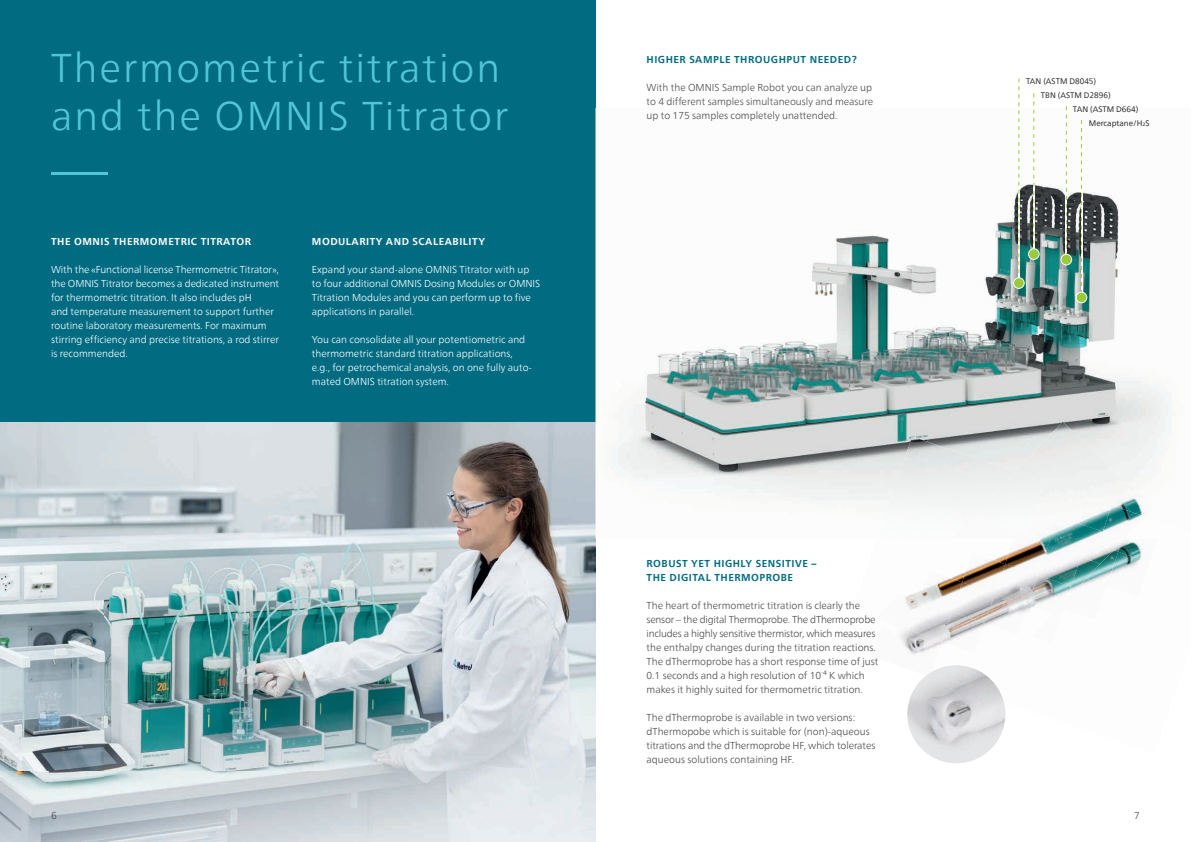
<style>
.page{position:relative;width:1191px;height:842px;background:#fff}
.page>*{position:absolute;margin:0;border:0;box-sizing:border-box;transform-origin:0 0}
.t1{font:300 40px/48px "Neue Frutiger World";letter-spacing:.05em;color:#51c6d8}
.t2{font:300 10px/14px "Neue Frutiger World";color:#4b4c4d}
.t3{font:300 10px/14px "Neue Frutiger World";color:#fff}
.t4{font:700 10px/14px "Neue Frutiger World";letter-spacing:.05em;color:#016b82}
.t5{font:700 10px "Neue Frutiger World";letter-spacing:.05em;color:#fff}
.t6{font:8px "Neue Frutiger World";color:#231f20}
.t7{font:300 6px "Neue Frutiger World";color:#4b4c4d}
</style>
<div class="page">
<img style="left:0;top:421px;width:595px;height:421px">
<div style="left:0;top:0;width:595px;height:421px;background:#016b82"></div>
<img style="left:595px;top:108px;width:577px;height:431px">
<img style="left:1126px;top:540px;width:16px;height:12px">
<img style="left:1100px;top:564px;width:6px;height:15px">
<img style="left:1106px;top:552px;width:36px;height:24px">
<img style="left:1138px;top:562px;width:4px;height:14px">
<img style="left:903px;top:436px;width:71px;height:26px">
<img style="left:965px;top:458px;width:50px;height:25px">
<img style="left:1145px;top:517px;width:27px;height:22px">
<img style="left:894px;top:462px;width:71px;height:26px">
<img style="left:948px;top:483px;width:45px;height:34px">
<svg style="left:1123px;top:540px;width:3px;height:12px"></svg>
<div style="left:885px;top:488px;width:72px;height:47px;background:#f3f4f4"></div>
<img style="left:877px;top:513px;width:71px;height:26px">
<svg style="left:944px;top:535px;width:7px;height:4px"></svg>
<img style="left:911px;top:671px;width:29px;height:24px">
<img style="left:976px;top:679px;width:29px;height:29px">
<img style="left:907px;top:695px;width:33px;height:31px">
<img style="left:935px;top:701px;width:41px;height:31px">
<img style="left:969px;top:708px;width:36px;height:37px">
<img style="left:909px;top:726px;width:26px;height:29px">
<img style="left:930px;top:732px;width:39px;height:31px">
<img style="left:965px;top:739px;width:29px;height:23px">
<svg style="left:1013px;top:79px;width:26px;height:210px"></svg>
<svg style="left:1060px;top:106px;width:27px;height:197px"></svg>
<hr style="left:51px;top:173px;width:57px;height:2px;background:#51c6d8">
<img style="left:1038px;top:422px;width:92px;height:83px">
<img style="left:1112px;top:486px;width:41px;height:31px">
<div style="left:1015px;top:447px;width:79px;height:35px;background:#eaebeb"></div>
<img style="left:1048px;top:539px;width:32px;height:7px">
<img style="left:1080px;top:539px;width:43px;height:25px">
<img style="left:1005px;top:539px;width:43px;height:25px">
<img style="left:1037px;top:546px;width:44px;height:29px">
<img style="left:1070px;top:557px;width:30px;height:32px">
<img style="left:962px;top:555px;width:43px;height:27px">
<img style="left:995px;top:564px;width:43px;height:30px">
<img style="left:1027px;top:575px;width:43px;height:30px">
<svg style="left:1059px;top:587px;width:17px;height:18px"></svg>
<img style="left:919px;top:573px;width:43px;height:27px">
<img style="left:952px;top:582px;width:43px;height:30px">
<img style="left:984px;top:594px;width:43px;height:29px">
<img style="left:1017px;top:605px;width:19px;height:18px">
<img style="left:905px;top:594px;width:14px;height:14px">
<img style="left:909px;top:600px;width:43px;height:30px">
<img style="left:941px;top:612px;width:43px;height:29px">
<img style="left:974px;top:623px;width:19px;height:18px">
<img style="left:904px;top:630px;width:38px;height:25px">
<img style="left:931px;top:641px;width:22px;height:14px">
<img style="left:993px;top:472px;width:52px;height:22px">
<div style="left:1036px;top:482px;width:75px;height:27px;background:#f5f5f4"></div>
<img style="left:1100px;top:505px;width:45px;height:34px">
<img style="left:972px;top:494px;width:64px;height:23px">
<img style="left:1027px;top:509px;width:75px;height:30px">
<img style="left:951px;top:517px;width:76px;height:22px">
<svg style="left:1025px;top:535px;width:12px;height:4px"></svg>
<img style="left:933px;top:665px;width:57px;height:23px">
<img style="left:940px;top:679px;width:42px;height:25px">
<h1 class="t1" style="left:51px;top:44px;width:459px">Thermometric titration and the OMNIS Titrator</h1>
<p class="t5" style="left:51px;top:233px;width:201px">THE OMNIS THERMOMETRIC TITRATOR</p>
<p class="t3" style="left:51px;top:262px;width:230px">With the «Functional license Thermometric Titrator», the OMNIS Titrator becomes a dedicated instrument for thermometric titration. It also includes pH<br>and temperature measurement to support further routine laboratory measurements. For maximum stirring efficiency and precise titrations, a rod stirrer is recommended.</p>
<p class="t5" style="left:312px;top:233px;width:175px">MODULARITY AND SCALEABILITY</p>
<p class="t3" style="left:312px;top:262px;width:230px">Expand your stand-alone OMNIS Titrator with up to four additional OMNIS Dosing Modules or OMNIS Titration Modules and you can perform up to five applications in parallel.</p>
<p class="t3" style="left:312px;top:332px;width:222px">You can consolidate all your potentiometric and thermometric standard titration applications, e.g., for petrochemical analysis, on one fully auto&shy;mated OMNIS titration system.</p>
<p class="t4" style="left:646px;top:52px;width:212px">HIGHER SAMPLE THROUGHPUT NEEDED?</p>
<p class="t2" style="left:646px;top:80px;width:228px;text-align:justify">With the OMNIS Sample Robot you can analyze up to 4 different samples simultaneously and measure up to 175 samples completely unattended.</p>
<p class="t4" style="left:646px;top:556px;width:171px">ROBUST YET HIGHLY SENSITIVE –<br>THE DIGITAL THERMOPROBE</p>
<p class="t2" style="left:646px;top:598px;width:233px">The heart of thermometric titration is clearly the sensor – the digital Thermoprobe. The dThermoprobe includes a highly sensitive thermistor, which measures the enthalpy changes during the titration reactions.<br>The dThermoprobe has a short response time of just 0.1 seconds and a high resolution of 10 ⁴ K which</p>
<p class="t7" style="left:821px;top:667px;width:3px">-</p>
<p class="t2" style="left:646px;top:682px;width:218px">makes it highly suited for thermometric titration.</p>
<p class="t2" style="left:646px;top:710px;width:230px">The dThermoprobe is available in two versions: dThermopobe which is suitable for (non)-aqueous titrations and the dThermoprobe HF, which tolerates aqueous solutions containing HF.</p>
<p class="t6" style="left:1026px;top:75px;width:72px">TAN (ASTM D8045)</p>
<p class="t6" style="left:1041px;top:89px;width:71px">TBN (ASTM D2896)</p>
<p class="t6" style="left:1072px;top:103px;width:67px">TAN (ASTM D664)</p>
<p class="t6" style="left:1089px;top:117px;width:62px">Mercaptane/H2S</p>
<p class="t2" style="left:51px;top:808px;width:7px">6</p>
<p class="t2" style="left:1134px;top:808px;width:7px">7</p>
</div>
